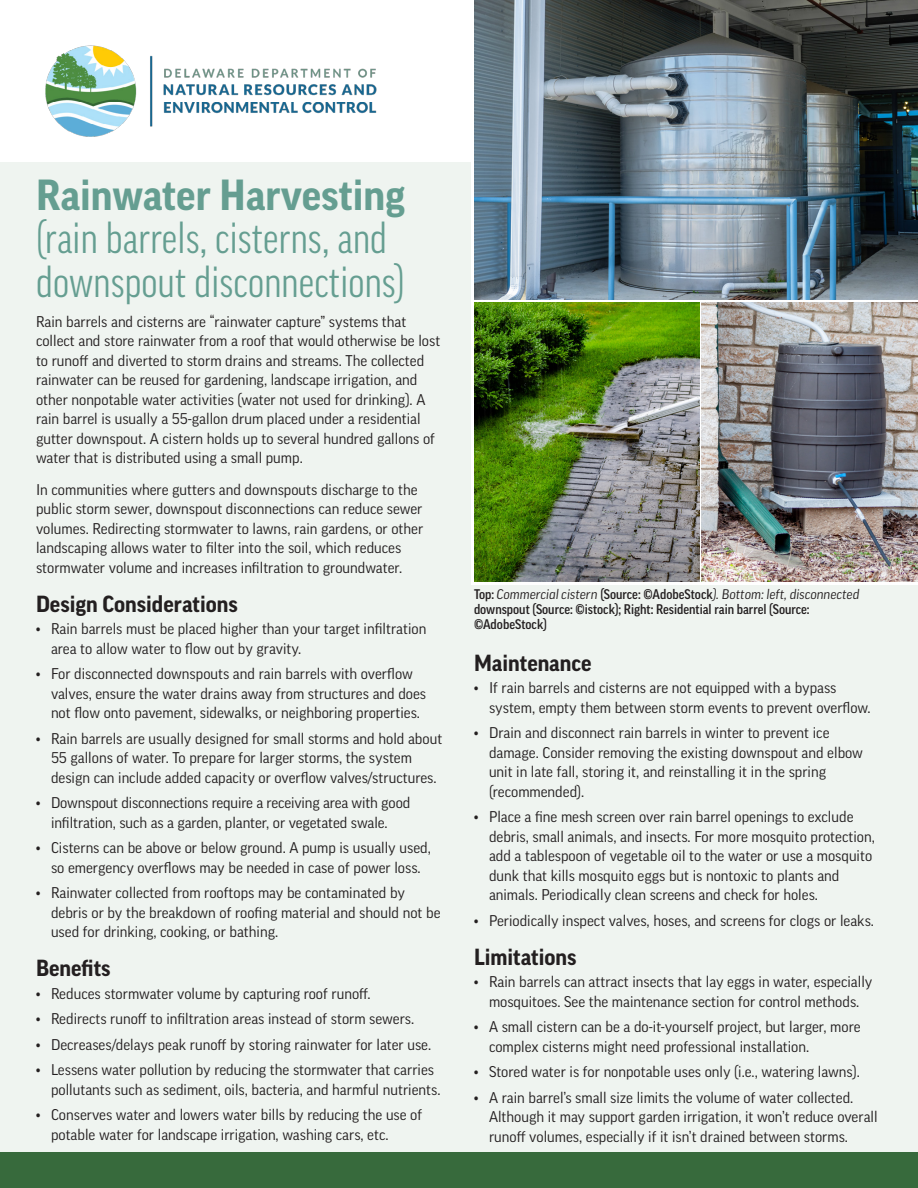
<style>
.page{position:relative;width:918px;height:1188px;background:#fff}
.page>*{position:absolute;margin:0;border:0;box-sizing:border-box;transform-origin:0 0}
.t1{font:condensed 42px/43.5px "Good Pro";letter-spacing:.005em;color:#659e91}
.heading_1{font:700 22.5px "Good Pro";color:#231f20}
.body_text{font:15px/19.5px "Good Pro";color:#231f20}
.photo_caption{font:500 13.5px/15px "Good Pro Narr";color:#231f20}
.s1{font-weight:700;font-stretch:normal}
.s2{font-family:"Good Pro";font-weight:400;font-style:italic}
</style>
<div class="page">
<div style="left:0;top:162px;width:918px;height:1026px;background:#eff4f0"></div>
<img style="left:45px;top:45px;width:332px;height:92px">
<svg style="left:471px;top:162px;width:447px;height:423px"></svg>
<img style="left:702px;top:302px;width:216px;height:279px">
<img style="left:474px;top:302px;width:225px;height:279px">
<img style="left:474px;top:0;width:444px;height:300px">
<div style="left:0;top:1152px;width:918px;height:36px;background:#376a3c"></div>
<p class="t1" style="left:36px;top:173px;width:371px"><span class="s1">Rainwater Harvesting </span>(rain barrels, cisterns, and downspout disconnections)</p>
<p class="body_text" style="left:36px;top:312px;width:406px">Rain barrels and cisterns are “rainwater capture” systems that collect and store rainwater from a roof that would otherwise be lost to runoff and diverted to storm drains and streams. The collected rainwater can be reused for gardening, landscape irrigation, and other nonpotable water activities (water not used for drinking). A rain barrel is usually a 55-gallon drum placed under a residential gutter downspout. A cistern holds up to several hundred gallons of water that is distributed using a small pump.</p>
<p class="body_text" style="left:36px;top:480px;width:389px">In communities where gutters and downspouts discharge to the public storm sewer, downspout disconnections can reduce sewer volumes. Redirecting stormwater to lawns, rain gardens, or other landscaping allows water to filter into the soil, which reduces stormwater volume and increases infiltration to groundwater.</p>
<p class="heading_1" style="left:36px;top:591px;width:203px">Design Considerations</p>
<p class="body_text" style="left:51px;top:619px;width:377px;text-indent:-15px">• Rain barrels must be placed higher than your target infiltration area to allow water to flow out by gravity.</p>
<p class="body_text" style="left:51px;top:664px;width:377px;text-indent:-15px">• For disconnected downspouts and rain barrels with overflow valves, ensure the water drains away from structures and does not flow onto pavement, sidewalks, or neighboring properties.</p>
<p class="body_text" style="left:51px;top:729px;width:393px;text-indent:-15px">• Rain barrels are usually designed for small storms and hold about<br>55 gallons of water. To prepare for larger storms, the system design can include added capacity or overflow valves/structures.</p>
<p class="body_text" style="left:36px;top:793px;width:376px;text-align:center">• Downspout disconnections require a receiving area with good infiltration, such as a garden, planter, or vegetated swale.</p>
<p class="body_text" style="left:36px;top:838px;width:396px;text-align:center">• Cisterns can be above or below ground. A pump is usually used, so emergency overflows may be needed in case of power loss.</p>
<p class="body_text" style="left:51px;top:883px;width:391px;text-indent:-15px">• Rainwater collected from rooftops may be contaminated by debris or by the breakdown of roofing material and should not be used for drinking, cooking, or bathing.</p>
<p class="heading_1" style="left:36px;top:956px;width:76px">Benefits</p>
<p class="body_text" style="left:36px;top:984px;width:336px">• Reduces stormwater volume by capturing roof runoff.</p>
<p class="body_text" style="left:36px;top:1009px;width:380px">• Redirects runoff to infiltration areas instead of storm sewers.</p>
<p class="body_text" style="left:36px;top:1035px;width:397px">• Decreases/delays peak runoff by storing rainwater for later use.</p>
<p class="body_text" style="left:51px;top:1060px;width:391px;text-indent:-15px">• Lessens water pollution by reducing the stormwater that carries pollutants such as sediment, oils, bacteria, and harmful nutrients.</p>
<p class="body_text" style="left:51px;top:1105px;width:373px;text-indent:-15px">• Conserves water and lowers water bills by reducing the use of potable water for landscape irrigation, washing cars, etc.</p>
<p class="photo_caption" style="left:474px;top:587px;width:387px">Top: <span class="s2">Commercial cistern</span> (Source: ©AdobeStock<span class="s2">). Bottom: left, disconnected </span>downspout (Source: ©istock); Right: Residential rain barrel (Source: ©AdobeStock)</p>
<p class="heading_1" style="left:474px;top:650px;width:119px">Maintenance</p>
<p class="body_text" style="left:489px;top:678px;width:383px;text-indent:-15px">• If rain barrels and cisterns are not equipped with a bypass system, empty them between storm events to prevent overflow.</p>
<p class="body_text" style="left:489px;top:723px;width:376px;text-indent:-15px">• Drain and disconnect rain barrels in winter to prevent ice damage. Consider removing the existing downspout and elbow unit in late fall, storing it, and reinstalling it in the spring (recommended).</p>
<p class="body_text" style="left:489px;top:807px;width:387px;text-indent:-15px">• Place a fine mesh screen over rain barrel openings to exclude debris, small animals, and insects. For more mosquito protection, add a tablespoon of vegetable oil to the water or use a mosquito dunk that kills mosquito eggs but is nontoxic to plants and animals. Periodically clean screens and check for holes.</p>
<p class="body_text" style="left:474px;top:911px;width:402px">• Periodically inspect valves, hoses, and screens for clogs or leaks.</p>
<p class="heading_1" style="left:474px;top:944px;width:104px">Limitations</p>
<p class="body_text" style="left:474px;top:972px;width:400px;text-align:center">• Rain barrels can attract insects that lay eggs in water, especially mosquitoes. See the maintenance section for control methods.</p>
<p class="body_text" style="left:489px;top:1017px;width:373px;text-indent:-15px">• A small cistern can be a do-it-yourself project, but larger, more complex cisterns might need professional installation.</p>
<p class="body_text" style="left:474px;top:1062px;width:387px">• Stored water is for nonpotable uses only (i.e., watering lawns).</p>
<p class="body_text" style="left:489px;top:1088px;width:390px;text-indent:-15px">• A rain barrel’s small size limits the volume of water collected.<br>Although it may support garden irrigation, it won’t reduce overall runoff volumes, especially if it isn’t drained between storms.</p>
</div>
